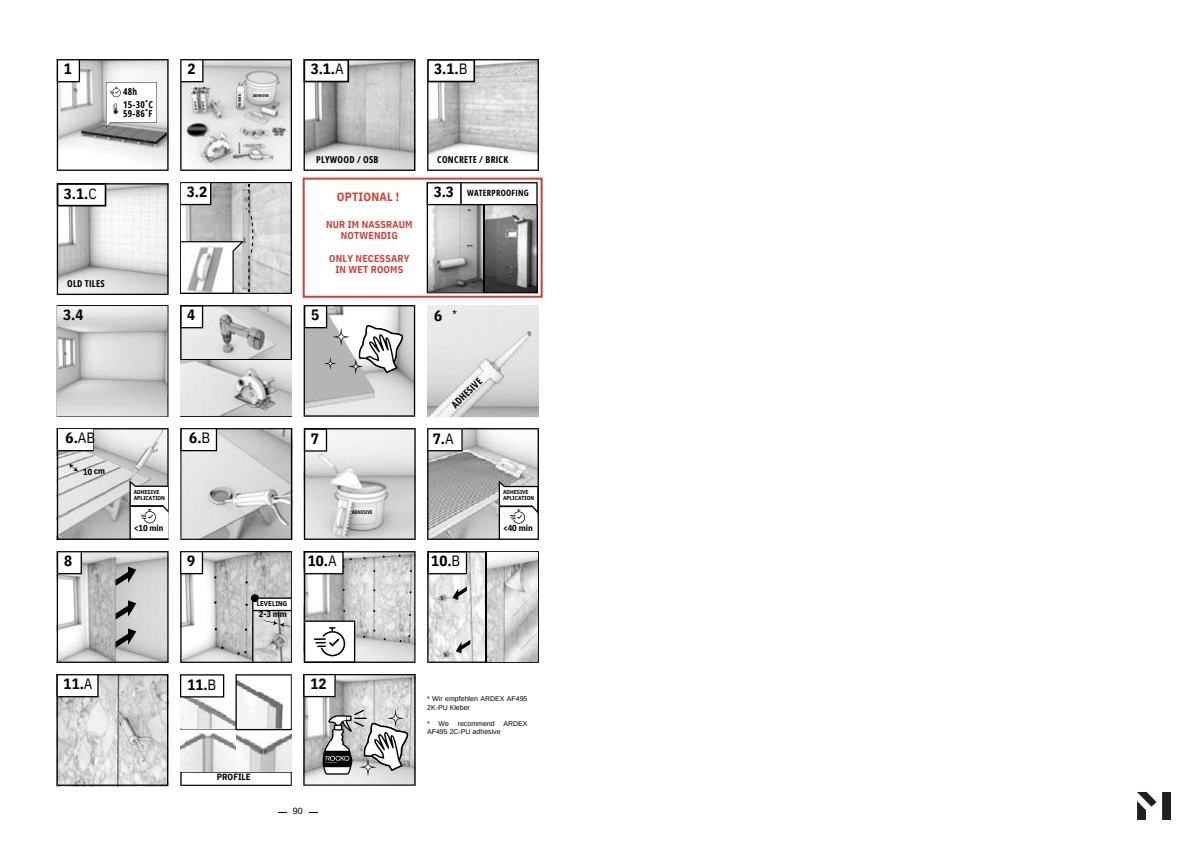
<style>
.page{position:relative;width:1191px;height:843px;background:#fff}
.page>*{position:absolute;margin:0;border:0;box-sizing:border-box;transform-origin:0 0}
.t1{font:700 15px "IBM Plex Sans Cond";color:#000}
.t2{font:700 14.9px "IBM Plex Sans Cond";color:#000}
.t3{font:700 14.8px "IBM Plex Sans Cond";color:#000}
.t4{font:700 12px "IBM Plex Sans Cond";letter-spacing:.015em;color:#d53e33}
.t5{font:700 10px/11.2px "IBM Plex Sans Cond";letter-spacing:.015em;color:#d53e33;text-align:center}
.t6{font:700 9.7px "Open Sans Condensed";color:#000}
.t7{font:700 9.5px/12.8px "Open Sans Condensed";letter-spacing:.03em;color:#000}
.t8{font:9px "Arimo";color:#000}
.t9{font:700 8.9px "IBM Plex Sans Cond";color:#000}
.t10{font:700 8.7px "Open Sans Condensed";letter-spacing:.03em;color:#000}
.t11{font:700 8.6px "IBM Plex Sans Cond";color:#000}
.t12{font:7px/8.2px "Arimo";color:#000}
.t13{font:700 7px "IBM Plex Sans Cond";color:#000}
.t14{font:700 5.7px/6px "IBM Plex Sans Cond";color:#000}
.t15{font:700 5.2px "Open Sans Condensed";letter-spacing:.03em;color:#000}
.t16{font:700 4px "Open Sans Condensed";letter-spacing:.03em;color:#000}
.t17{font:700 3.9px "Open Sans Condensed";letter-spacing:.03em;color:#000}
.t18{font:700 2.3px "Open Sans Condensed";color:#000}
.s1{font-weight:400}
</style>
<div class="page">
<svg style="left:427px;top:59px;width:112px;height:112px"></svg>
<svg style="left:180px;top:305px;width:112px;height:112px"></svg>
<hr style="left:181px;top:359px;width:111px;height:2px;background:#000">
<svg style="left:180px;top:428px;width:112px;height:111px"></svg>
<svg style="left:304px;top:551px;width:111px;height:111px"></svg>
<svg style="left:57px;top:183px;width:111px;height:112px"></svg>
<svg style="left:303px;top:305px;width:112px;height:111px"></svg>
<svg style="left:304px;top:428px;width:111px;height:111px"></svg>
<svg style="left:427px;top:551px;width:112px;height:111px"></svg>
<hr style="left:485px;top:551px;width:1px;height:111px;background:#000">
<svg style="left:57px;top:59px;width:111px;height:112px"></svg>
<svg style="left:180px;top:182px;width:112px;height:112px"></svg>
<svg style="left:427px;top:428px;width:112px;height:111px"></svg>
<svg style="left:56px;top:674px;width:112px;height:111px"></svg>
<svg style="left:180px;top:59px;width:112px;height:112px"></svg>
<svg style="left:57px;top:551px;width:111px;height:111px"></svg>
<svg style="left:180px;top:674px;width:112px;height:111px"></svg>
<svg style="left:303px;top:59px;width:112px;height:112px"></svg>
<svg style="left:57px;top:305px;width:111px;height:112px"></svg>
<img style="left:57px;top:306px;width:110px;height:110px">
<svg style="left:57px;top:428px;width:112px;height:111px"></svg>
<svg style="left:180px;top:551px;width:112px;height:111px"></svg>
<div style="left:251px;top:594px;width:8px;height:8px;background:#000;border-radius:50%"></div>
<svg style="left:303px;top:674px;width:112px;height:111px"></svg>
<div style="left:58px;top:429px;width:34px;height:21px;background:#fff"></div>
<svg style="left:427px;top:305px;width:112px;height:112px"></svg>
<svg style="left:302px;top:177px;width:240px;height:121px"></svg>
<img style="left:1137px;top:792px;width:32px;height:27px">
<p class="t2" style="left:64px;top:59px;width:10px">1</p>
<p class="t2" style="left:187px;top:59px;width:10px">2</p>
<p class="t2" style="left:310px;top:59px;width:35px">3.1.<span class="s1">A</span></p>
<p class="t2" style="left:434px;top:59px;width:35px">3.1.<span class="s1">B</span></p>
<p class="t7" style="left:123px;top:85px;width:31px">48h<br>15-30˚C</p>
<p class="t7" style="left:123px;top:107px;width:31px">59-86˚F</p>
<p class="t18" style="left:194px;top:110px;width:10px;rotate:-97deg">ADHESIVE</p>
<p class="t18" style="left:202px;top:110px;width:10px;rotate:-97deg">ADHESIVE</p>
<p class="t17" style="left:237px;top:107px;width:14px;rotate:-90deg">PRIMER</p>
<p class="t16" style="left:253px;top:92px;width:17px">ADHESIVE</p>
<p class="t7" style="left:316px;top:153px;width:64px">PLYWOOD / OSB</p>
<p class="t7" style="left:437px;top:153px;width:73px">CONCRETE / BRICK</p>
<p class="t2" style="left:64px;top:183px;width:34px">3.1.<span class="s1">C</span></p>
<p class="t1" style="left:187px;top:182px;width:22px">3.2</p>
<p class="t4" style="left:337px;top:189px;width:64px">OPTIONAL !</p>
<p class="t5" style="left:326px;top:218px;width:88px">NUR IM NASSRAUM<br>NOTWENDIG</p>
<p class="t5" style="left:329px;top:252px;width:82px">ONLY NECESSARY<br>IN WET ROOMS</p>
<p class="t3" style="left:434px;top:182px;width:22px">3.3</p>
<p class="t10" style="left:467px;top:187px;width:63px">WATERPROOFING</p>
<p class="t7" style="left:67px;top:277px;width:39px">OLD TILES</p>
<p class="t2" style="left:63px;top:305px;width:22px">3.4</p>
<p class="t2" style="left:187px;top:305px;width:10px">4</p>
<p class="t2" style="left:311px;top:305px;width:10px">5</p>
<p class="t2" style="left:434px;top:305px;width:10px">6</p>
<p class="t2" style="left:66px;top:428px;width:31px">6.<span class="s1">AB</span></p>
<p class="t11" style="left:83px;top:466px;width:24px;rotate:-3deg">10 cm</p>
<p class="t2" style="left:64px;top:551px;width:10px">8</p>
<p class="t2" style="left:189px;top:428px;width:23px">6.<span class="s1">B</span></p>
<p class="t2" style="left:311px;top:428px;width:10px">7</p>
<p class="t6" style="left:448px;top:402px;width:40px;rotate:-45deg">ADHESIVE</p>
<p class="t2" style="left:433px;top:428px;width:22px">7.<span class="s1">A</span></p>
<p class="t14" style="left:134px;top:488px;width:33px">ADHESIVE<br>APLICATION</p>
<p class="t14" style="left:503px;top:488px;width:33px">ADHESIVE<br>APLICATION</p>
<p class="t15" style="left:352px;top:508px;width:22px">ADHESIVE</p>
<p class="t11" style="left:134px;top:522px;width:31px">&lt;10 min</p>
<p class="t11" style="left:503px;top:522px;width:31px">&lt;40 min</p>
<p class="t2" style="left:187px;top:551px;width:10px">9</p>
<p class="t13" style="left:257px;top:599px;width:32px">LEVELING</p>
<p class="t11" style="left:259px;top:608px;width:30px">2-3 mm</p>
<p class="t2" style="left:308px;top:551px;width:30px">10.<span class="s1">A</span></p>
<p class="t2" style="left:431px;top:551px;width:31px">10.<span class="s1">B</span></p>
<p class="t2" style="left:64px;top:674px;width:30px">11.<span class="s1">A</span></p>
<p class="t2" style="left:187px;top:674px;width:31px">11.<span class="s1">B</span></p>
<p class="t9" style="left:217px;top:771px;width:35px">PROFILE</p>
<p class="t2" style="left:310px;top:673px;width:18px">12</p>
<p class="t8" style="left:293px;top:805px;width:12px">90</p>
<p class="t12" style="left:427px;top:694px;width:102px">* Wir empfehlen ARDEX AF495<br>2K-PU Kleber</p>
<p class="t12" style="left:427px;top:719px;width:102px">* We recommend ARDEX<br>AF495 2C-PU adhesive</p>
</div>
